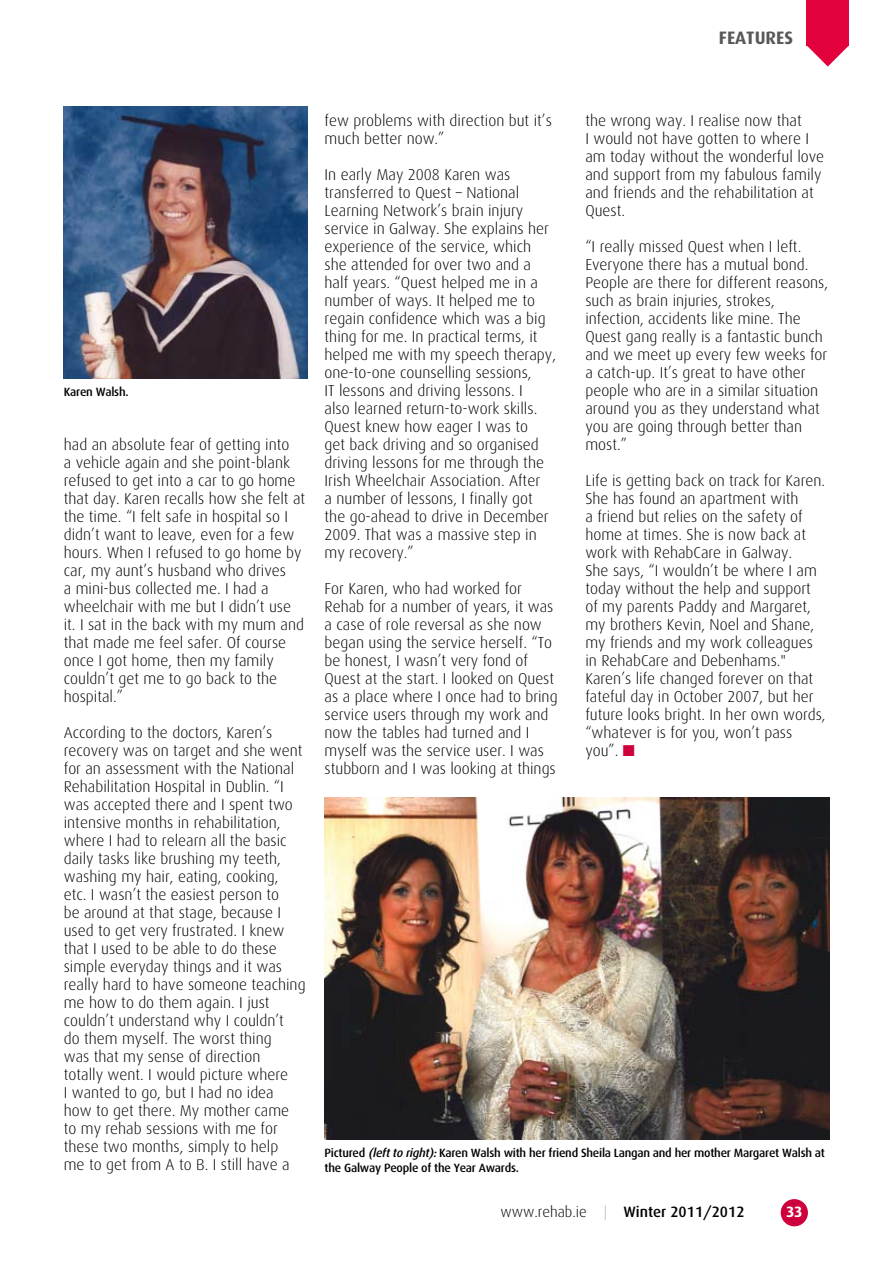
<style>
.page{position:relative;width:893px;height:1263px;background:#fff}
.page>*{position:absolute;margin:0;border:0;box-sizing:border-box;transform-origin:0 0}
.t1{font:700 18px "Dax";color:#58585a}
.t2{font:300 15.75px/18px "Dax";color:#000}
.t3{font:500 15px "Dax";color:#000}
.t4{font:700 15px "Dax";color:#fff}
.t5{font:500 12px/15px "Dax";letter-spacing:-.02em;color:#000}
.s1{color:#ce003c}
.s2{font-style:italic}
.s3{font-weight:300}
.s4{font-weight:300;color:#b1b3b4}
</style>
<div class="page">
<img style="left:325px;top:798px;width:504px;height:341px">
<img style="left:64px;top:106px;width:244px;height:272px">
<div style="left:806px;top:0;width:43px;height:45px;background:#e2003d"></div>
<svg style="left:807px;top:45px;width:42px;height:22px"></svg>
<div style="left:781px;top:1199px;width:27px;height:27px;background:#ce003c;border-radius:50%"></div>
<p class="t1" style="left:719px;top:28px;width:76px">FEATURES</p>
<p class="t5" style="left:64px;top:384px;width:66px">Karen Walsh.</p>
<p class="t2" style="left:64px;top:436px;width:243px">had an absolute fear of getting into<br>a vehicle again and she point-blank refused to get into a car to go home that day. Karen recalls how she felt at the time. “I felt safe in hospital so I didn’t want to leave, even for a few hours. When I refused to go home by car, my aunt’s husband who drives<br>a mini-bus collected me. I had a wheelchair with me but I didn’t use it. I sat in the back with my mum and that made me feel safer. Of course once I got home, then my family couldn’t get me to go back to the hospital.”</p>
<p class="t2" style="left:64px;top:724px;width:243px">According to the doctors, Karen’s recovery was on target and she went for an assessment with the National Rehabilitation Hospital in Dublin. “I was accepted there and I spent two intensive months in rehabilitation, where I had to relearn all the basic daily tasks like brushing my teeth, washing my hair, eating, cooking,<br>etc. I wasn’t the easiest person to<br>be around at that stage, because I used to get very frustrated. I knew that I used to be able to do these simple everyday things and it was really hard to have someone teaching me how to do them again. I just couldn’t understand why I couldn’t<br>do them myself. The worst thing<br>was that my sense of direction<br>totally went. I would picture where<br>I wanted to go, but I had no idea how to get there. My mother came to my rehab sessions with me for these two months, simply to help<br>me to get from A to B. I still have a</p>
<p class="t2" style="left:325px;top:112px;width:229px">few problems with direction but it’s much better now.”</p>
<p class="t2" style="left:325px;top:166px;width:233px">In early May 2008 Karen was transferred to Quest – National<br>Learning Network’s brain injury service in Galway. She explains her experience of the service, which she attended for over two and a half years. “Quest helped me in a number of ways. It helped me to regain confidence which was a big thing for me. In practical terms, it helped me with my speech therapy, one-to-one counselling sessions,<br>IT lessons and driving lessons. I<br>also learned return-to-work skills.<br>Quest knew how eager I was to<br>get back driving and so organised driving lessons for me through the<br>Irish Wheelchair Association. After<br>a number of lessons, I finally got the go-ahead to drive in December<br>2009. That was a massive step in my recovery.”</p>
<p class="t2" style="left:325px;top:580px;width:235px">For Karen, who had worked for<br>Rehab for a number of years, it was a case of role reversal as she now began using the service herself. “To be honest, I wasn’t very fond of<br>Quest at the start. I looked on Quest as a place where I once had to bring service users through my work and now the tables had turned and I myself was the service user. I was stubborn and I was looking at things</p>
<p class="t2" style="left:585px;top:112px;width:240px">the wrong way. I realise now that<br>I would not have gotten to where I am today without the wonderful love and support from my fabulous family and friends and the rehabilitation at<br>Quest.</p>
<p class="t2" style="left:585px;top:238px;width:244px">“I really missed Quest when I left.<br>Everyone there has a mutual bond.<br>People are there for different reasons, such as brain injuries, strokes, infection, accidents like mine. The<br>Quest gang really is a fantastic bunch and we meet up every few weeks for a catch-up. It’s great to have other people who are in a similar situation around you as they understand what you are going through better than most.”</p>
<p class="t2" style="left:585px;top:472px;width:242px">Life is getting back on track for Karen.<br>She has found an apartment with<br>a friend but relies on the safety of home at times. She is now back at work with RehabCare in Galway.<br>She says, “I wouldn’t be where I am today without the help and support of my parents Paddy and Margaret, my brothers Kevin, Noel and Shane, my friends and my work colleagues in RehabCare and Debenhams."<br>Karen’s life changed forever on that fateful day in October 2007, but her future looks bright. In her own words, “whatever is for you, won’t pass you”. <span class="s1">■</span></p>
<p class="t5" style="left:325px;top:1145px;width:502px">Pictured <span class="s2">(leftto right):</span>Karen Walsh with her friend Sheila Langan and her mother Margaret Walsh at the Galway People of the Year Awards.</p>
<p class="t3" style="left:500px;top:1203px;width:246px"><span class="s3">www.rehab.ie</span> <span class="s4">|</span> Winter 2011/2012</p>
<p class="t4" style="left:786px;top:1203px;width:18px">33</p>
</div>
